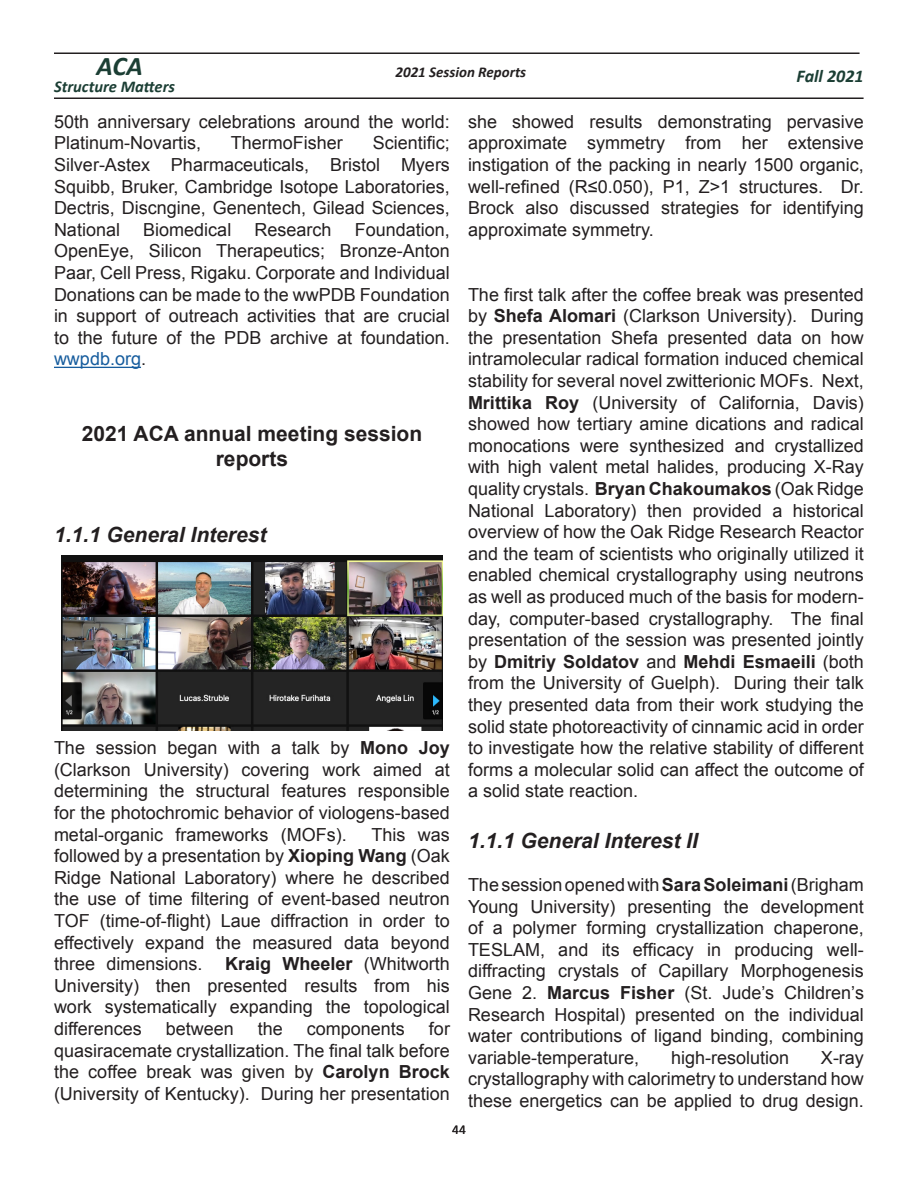
<style>
.page{position:relative;width:918px;height:1188px;background:#fff}
.page>*{position:absolute;margin:0;border:0;box-sizing:border-box;transform-origin:0 0}
.t1{font:italic 700 27px "Calibri";color:#1b3e34}
.t2{font:italic 700 21px "Arial";color:#231f20}
.t3{font:700 21px/25.2px "Arial";color:#231f20;text-align:center}
.t4{font:18px/21.6px "Arial";color:#231f20;text-align:justify}
.t5{font:italic 700 18px "Calibri";color:#1b3e34}
.t6{font:italic 700 16.5px "Calibri";color:#1b3e34}
.t7{font:italic 700 15px "Calibri";color:#231f20}
.t8{font:13.5px "Calibri";color:#231f20}
.s1{color:#175d9e}
.s2{font-weight:700}
</style>
<div class="page">
<hr style="left:54px;top:98px;width:810px;height:1px;background:#231f20">
<hr style="left:54px;top:52px;width:806px;height:2px;background:#231f20">
<hr style="left:54px;top:367px;width:87px;height:1px;background:#175d9e">
<img style="left:62px;top:555px;width:381px;height:175px">
<h1 class="t1" style="left:97px;top:49px;width:48px">ACA</h1>
<p class="t7" style="left:395px;top:63px;width:132px">2021 Session Reports</p>
<p class="t5" style="left:797px;top:65px;width:68px">Fall 2021</p>
<p class="t6" style="left:54px;top:76px;width:122px">Structure Matters</p>
<p class="t4" style="left:54px;top:111px;width:397px">50th anniversary celebrations around the world:<br>Platinum-Novartis,</p>
<p class="t4" style="left:468px;top:111px;width:398px">she showed results demonstrating pervasive approximate symmetry from her extensive instigation of the packing in nearly 1500 organic, well-refined (R≤0.050), P1, Z&gt;1 structures. Dr.<br>Brock also discussed strategies for identifying approximate symmetry.</p>
<p class="t4" style="left:54px;top:133px;width:397px;text-indent:319px">Scientific; Silver-Astex Pharmaceuticals, Bristol Myers Squibb, Bruker, Cambridge Isotope Laboratories, Dectris, Discngine, Genentech, Gilead Sciences, National</p>
<p class="t4" style="left:231px;top:133px;width:114px">ThermoFisher</p>
<p class="t4" style="left:54px;top:219px;width:397px;text-indent:301px">Foundation, OpenEye, Silicon Therapeutics; Bronze-Anton Paar, Cell Press, Rigaku. Corporate and Individual Donations can be made to the wwPDB Foundation in support of outreach activities that are crucial to the future of the PDB archive at foundation. <span class="s1">wwpdb.org</span>.</p>
<p class="t4" style="left:143px;top:219px;width:90px">Biomedical</p>
<p class="t4" style="left:255px;top:219px;width:79px">Research</p>
<p class="t4" style="left:468px;top:284px;width:397px">The first talk after the coffee break was presented by <span class="s2">Shefa Alomari</span> (Clarkson University). During the presentation Shefa presented data on how intramolecular radical formation induced chemical stability for several novel zwitterionic MOFs. Next, <span class="s2">Mrittika Roy</span> (University of California, Davis) showed how tertiary amine dications and radical monocations were synthesized and crystallized with high valent metal halides, producing X-Ray quality crystals. <span class="s2">Bryan Chakoumakos</span> (Oak Ridge National Laboratory) then provided a historical overview of how the Oak Ridge Research Reactor and the team of scientists who originally utilized it enabled chemical crystallography using neutrons as well as produced much of the basis for modern&shy;day, computer-based crystallography. The final presentation of the session was presented jointly by <span class="s2">Dmitriy Soldatov</span> and <span class="s2">Mehdi Esmaeili</span> (both from the University of Guelph). During their talk they presented data from their work studying the solid state photoreactivity of cinnamic acid in order to investigate how the relative stability of different forms a molecular solid can affect the outcome of a solid state reaction.</p>
<p class="t2" style="left:468px;top:827px;width:231px">1.1.1 General Interest II</p>
<p class="t4" style="left:468px;top:874px;width:398px">The session opened with <span class="s2">Sara Soleimani</span> (Brigham Young University) presenting the development of a polymer forming crystallization chaperone, TESLAM, and its efficacy in producing well&shy;diffracting crystals of Capillary Morphogenesis Gene 2. <span class="s2">Marcus Fisher</span> (St. Jude’s Children’s Research Hospital) presented on the individual water contributions of ligand binding, combining variable-temperature,</p>
<p class="t3" style="left:82px;top:422px;width:342px">2021 ACA annual meeting session reports</p>
<p class="t2" style="left:54px;top:521px;width:214px">1.1.1 General Interest</p>
<p class="t4" style="left:54px;top:737px;width:398px">The session began with a talk by <span class="s2">Mono Joy </span>(Clarkson University) covering work aimed at determining the structural features responsible for the photochromic behavior of viologens-based metal-organic frameworks (MOFs).</p>
<p class="t4" style="left:54px;top:824px;width:397px;text-indent:318px">This was followed by a presentation by <span class="s2">Xioping Wang</span> (Oak Ridge National Laboratory) where he described the use of time filtering of event-based neutron TOF (time-of-flight) Laue diffraction in order to effectively expand the measured data beyond three dimensions.</p>
<p class="t4" style="left:54px;top:953px;width:397px;text-indent:171px"><span class="s2">Kraig Wheeler</span> (Whitworth University) then presented results from his work systematically expanding the topological differences</p>
<p class="t4" style="left:54px;top:1018px;width:397px;text-indent:375px">for quasiracemate crystallization. The final talk before the coffee break was given by <span class="s2">Carolyn Brock </span>(University of Kentucky). During her presentation</p>
<p class="t4" style="left:166px;top:1018px;width:70px">between</p>
<p class="t4" style="left:258px;top:1018px;width:27px">the</p>
<p class="t4" style="left:307px;top:1018px;width:100px">components</p>
<p class="t4" style="left:468px;top:1047px;width:397px;text-indent:353px">X-ray crystallography with calorimetry to understand how these energetics can be applied to drug design.</p>
<p class="t4" style="left:671px;top:1047px;width:120px">high-resolution</p>
<p class="t8" style="left:452px;top:1121px;width:15px">44</p>
</div>
